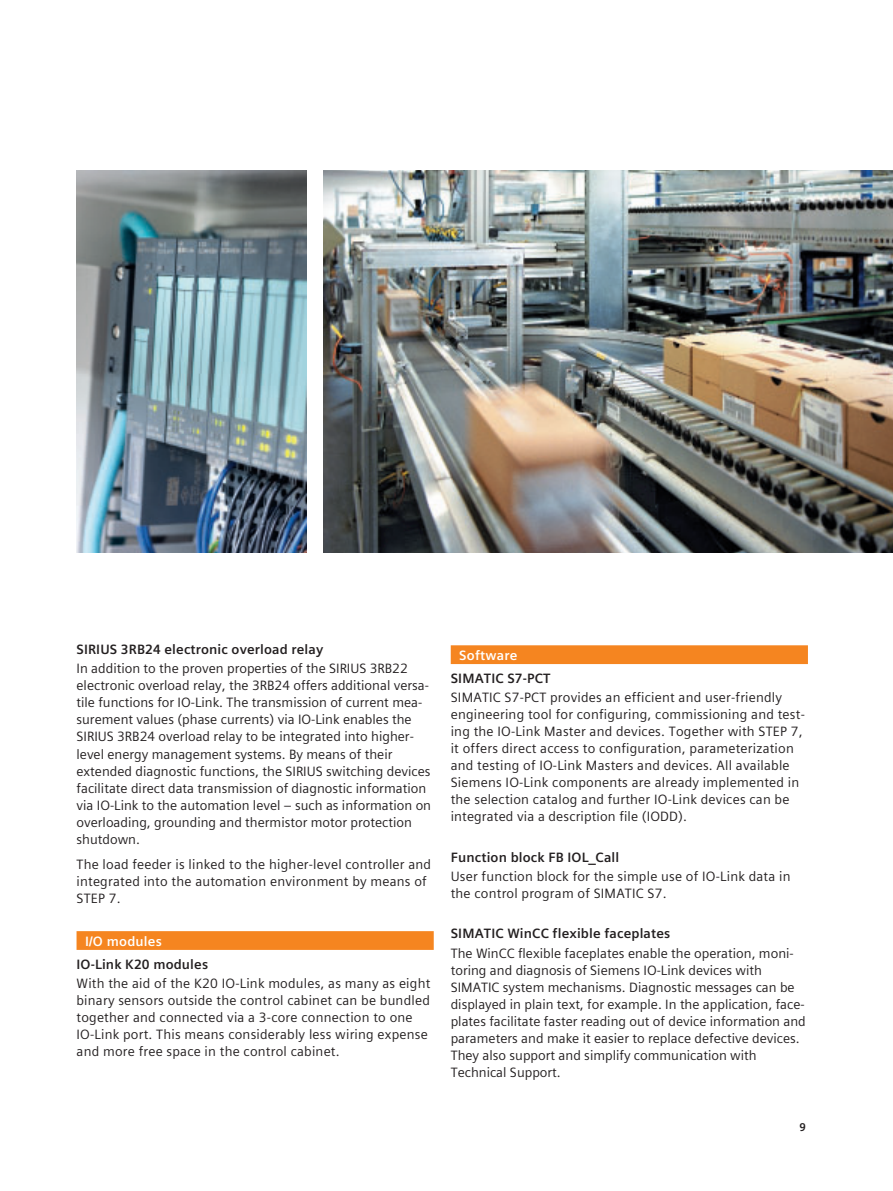
<style>
.page{position:relative;width:893px;height:1191px;background:#fff}
.page>*{position:absolute;margin:0;border:0;box-sizing:border-box;transform-origin:0 0}
.t1{font:13.5px/17px "Siemens Sans Global";color:#231f20}
.t2{font:700 13.5px "Siemens Sans Global";letter-spacing:.01em;color:#231f20}
.t3{font:700 13.5px "Siemens Sans Global";letter-spacing:.015em;color:#fff}
.t4{font:700 11.25px "Siemens Sans Global";color:#231f20}
</style>
<div class="page">
<img style="left:323px;top:170px;width:570px;height:383px">
<img style="left:77px;top:170px;width:229px;height:383px">
<div style="left:77px;top:931px;width:357px;height:19px;background:#f58520"></div>
<div style="left:451px;top:645px;width:357px;height:19px;background:#f58520"></div>
<p class="t2" style="left:77px;top:641px;width:248px">SIRIUS 3RB24 electronic overload relay</p>
<p class="t1" style="left:77px;top:660px;width:356px">In addition to the proven properties of the SIRIUS 3RB22 electronic overload relay, the 3RB24 offers additional versa&shy;tile functions for IO-Link. The transmission of current mea&shy;surement values (phase currents) via IO-Link enables the SIRIUS 3RB24 overload relay to be integrated into higher&shy;level energy management systems. By means of their extended diagnostic functions, the SIRIUS switching devices facilitate direct data transmission of diagnostic information via IO-Link to the automation level – such as information on overloading, grounding and thermistor motor protection shutdown.</p>
<p class="t1" style="left:77px;top:855px;width:356px">The load feeder is linked to the higher-level controller and integrated into the automation environment by means of<br>STEP 7.</p>
<p class="t3" style="left:85px;top:932px;width:78px">I/O modules</p>
<p class="t2" style="left:77px;top:956px;width:133px">IO-Link K20 modules</p>
<p class="t1" style="left:77px;top:974px;width:355px">With the aid of the K20 IO-Link modules, as many as eight binary sensors outside the control cabinet can be bundled together and connected via a 3-core connection to one IO-Link port. This means considerably less wiring expense and more free space in the control cabinet.</p>
<p class="t3" style="left:459px;top:647px;width:60px">Software</p>
<p class="t2" style="left:451px;top:670px;width:101px">SIMATIC S7-PCT</p>
<p class="t1" style="left:451px;top:689px;width:356px">SIMATIC S7-PCT provides an efficient and user-friendly engineering tool for configuring, commissioning and test&shy;ing the IO-Link Master and devices. Together with STEP 7, it offers direct access to configuration, parameterization and testing of IO-Link Masters and devices. All available Siemens IO-Link components are already implemented in the selection catalog and further IO-Link devices can be integrated via a description file (IODD).</p>
<p class="t2" style="left:451px;top:849px;width:170px">Function block FB IOL_Call</p>
<p class="t1" style="left:451px;top:867px;width:341px">User function block for the simple use of IO-Link data in the control program of SIMATIC S7.</p>
<p class="t2" style="left:451px;top:925px;width:221px">SIMATIC WinCC flexible faceplates</p>
<p class="t1" style="left:451px;top:944px;width:357px">The WinCC flexible faceplates enable the operation, moni&shy;toring and diagnosis of Siemens IO-Link devices with SIMATIC system mechanisms. Diagnostic messages can be displayed in plain text, for example. In the application, face&shy;plates facilitate faster reading out of device information and parameters and make it easier to replace defective devices.<br>They also support and simplify communication with Technical Support.</p>
<p class="t4" style="left:799px;top:1120px;width:8px">9</p>
</div>
